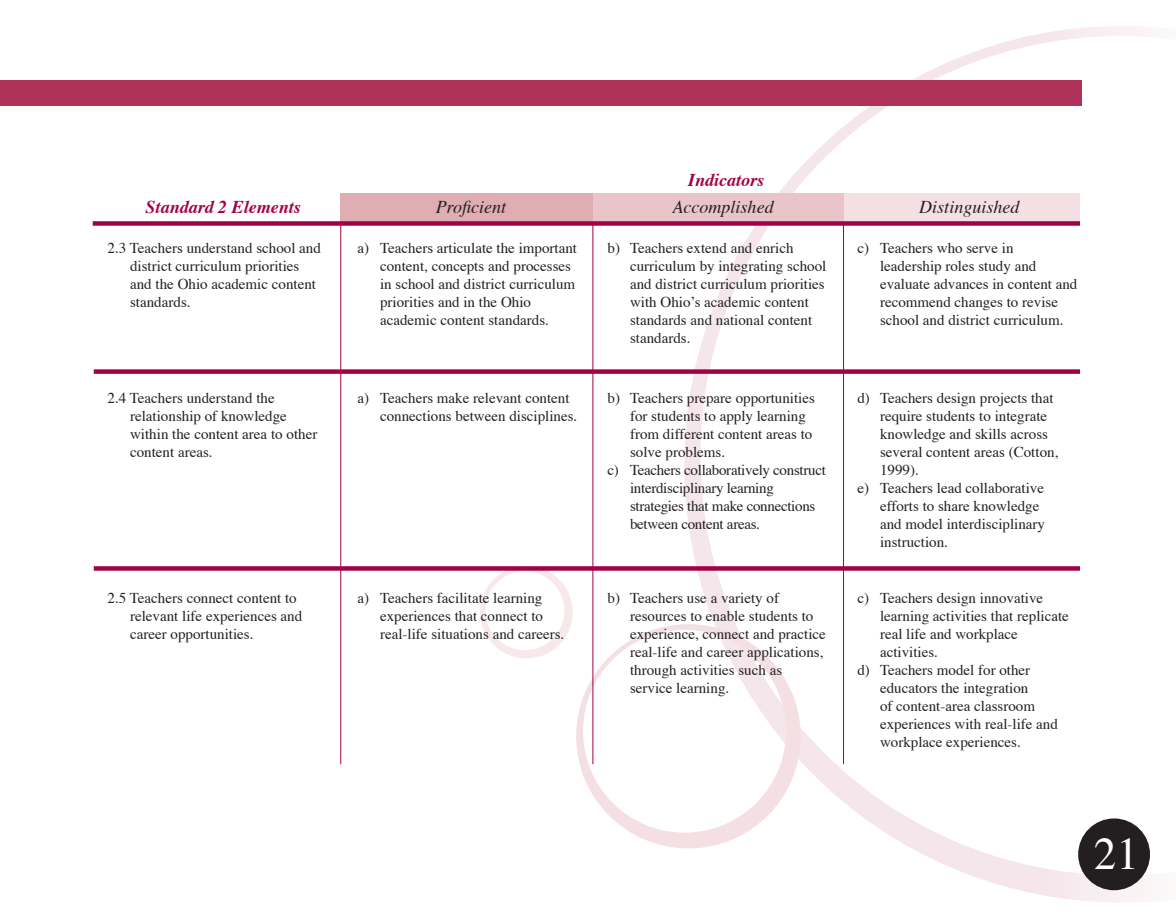
<style>
.page{position:relative;width:1176px;height:918px;background:#fff}
.page>*{position:absolute;margin:0;border:0;box-sizing:border-box;transform-origin:0 0}
.t1{font:45px "Times";color:#fff}
.t2{font:italic 18px "Times";color:#231f20}
.t3{font:italic 700 18px "Times";color:#a30146}
.t4{font:15px/18px "Times";color:#231f20}
.t5{font:15px "Times";letter-spacing:-.02em;color:#231f20}
</style>
<div class="page">
<svg style="left:684px;top:26px;width:466px;height:876px"></svg>
<svg style="left:576px;top:624px;width:224px;height:224px"></svg>
<svg style="left:480px;top:571px;width:92px;height:87px"></svg>
<div style="left:0;top:80px;width:1081px;height:25px;background:#af3258"></div>
<div style="left:1077px;top:818px;width:72px;height:72px;background:#231f20;border-radius:50%"></div>
<div style="left:842px;top:194px;width:237px;height:28px;background:#f4e0e2"></div>
<div style="left:341px;top:194px;width:259px;height:28px;background:#dfadb2"></div>
<div style="left:592px;top:194px;width:251px;height:28px;background:#e9c5c9"></div>
<hr style="left:340px;top:224px;width:1px;height:540px;background:#a30146">
<hr style="left:592px;top:224px;width:1px;height:540px;background:#a30146">
<hr style="left:842px;top:224px;width:1px;height:540px;background:#a30146">
<div style="left:93px;top:221px;width:986px;height:5px;background:#a30146"></div>
<div style="left:94px;top:369px;width:985px;height:5px;background:#a30146"></div>
<div style="left:94px;top:566px;width:985px;height:5px;background:#a30146"></div>
<p class="t3" style="left:688px;top:163px;width:78px">Indicators</p>
<p class="t3" style="left:146px;top:190px;width:157px">Standard 2 Elements</p>
<p class="t2" style="left:435px;top:191px;width:72px">Proficient</p>
<p class="t2" style="left:672px;top:191px;width:102px">Accomplished</p>
<p class="t2" style="left:919px;top:191px;width:102px">Distinguished</p>
<p class="t4" style="left:130px;top:238px;width:192px;text-indent:-22px">2.3 Teachers understand school and district curriculum priorities and the Ohio academic content standards.</p>
<p class="t4" style="left:380px;top:238px;width:198px;text-indent:-22px">a) Teachers articulate the important content, concepts and processes in school and district curriculum priorities and in the Ohio academic content standards.</p>
<p class="t4" style="left:630px;top:238px;width:198px;text-indent:-22px">b) Teachers extend and enrich curriculum by integrating school and district curriculum priorities with Ohio’s academic content standards and national content standards.</p>
<p class="t4" style="left:879px;top:238px;width:199px;text-indent:-23px">c) Teachers who serve in leadership roles study and evaluate advances in content and recommend changes to revise school and district curriculum.</p>
<p class="t4" style="left:130px;top:388px;width:189px;text-indent:-22px">2.4 Teachers understand the relationship of knowledge within the content area to other content areas.</p>
<p class="t4" style="left:380px;top:388px;width:199px;text-indent:-22px">a) Teachers make relevant content connections between disciplines.</p>
<p class="t4" style="left:607px;top:388px;width:209px">b) Teachers prepare opportunities</p>
<p class="t4" style="left:630px;top:406px;width:177px">for students to apply learning</p>
<p class="t4" style="left:630px;top:424px;width:184px">from different content areas to</p>
<p class="t4" style="left:630px;top:442px;width:96px">solve problems.</p>
<p class="t5" style="left:607px;top:456px;width:220px">c) Teachers collaboratively construct</p>
<p class="t5" style="left:630px;top:474px;width:145px">interdisciplinary learning</p>
<p class="t5" style="left:630px;top:492px;width:187px">strategies that make connections</p>
<p class="t5" style="left:630px;top:510px;width:131px">between content areas.</p>
<p class="t4" style="left:857px;top:388px;width:197px">d) Teachers design projects that</p>
<p class="t4" style="left:879px;top:406px;width:169px">require students to integrate</p>
<p class="t4" style="left:879px;top:424px;width:169px">knowledge and skills across</p>
<p class="t4" style="left:879px;top:442px;width:180px">several content areas (Cotton,</p>
<p class="t4" style="left:879px;top:460px;width:40px">1999).</p>
<p class="t4" style="left:857px;top:478px;width:188px">e) Teachers lead collaborative</p>
<p class="t4" style="left:879px;top:496px;width:161px">efforts to share knowledge</p>
<p class="t4" style="left:879px;top:514px;width:166px">and model interdisciplinary</p>
<p class="t4" style="left:879px;top:532px;width:69px">instruction.</p>
<p class="t4" style="left:130px;top:588px;width:174px;text-indent:-22px">2.5 Teachers connect content to relevant life experiences and career opportunities.</p>
<p class="t4" style="left:380px;top:588px;width:186px;text-indent:-22px">a) Teachers facilitate learning experiences that connect to real-life situations and careers.</p>
<p class="t4" style="left:630px;top:588px;width:197px;text-indent:-22px">b) Teachers use a variety of resources to enable students to experience, connect and practice real-life and career applications, through activities such as service learning.</p>
<p class="t4" style="left:857px;top:588px;width:187px">c) Teachers design innovative</p>
<p class="t4" style="left:879px;top:606px;width:190px">learning activities that replicate</p>
<p class="t4" style="left:879px;top:624px;width:139px">real life and workplace</p>
<p class="t4" style="left:879px;top:642px;width:59px">activities.</p>
<p class="t4" style="left:857px;top:660px;width:174px">d) Teachers model for other</p>
<p class="t4" style="left:879px;top:678px;width:150px">educators the integration</p>
<p class="t4" style="left:879px;top:696px;width:156px">of content-area classroom</p>
<p class="t4" style="left:879px;top:714px;width:179px">experiences with real-life and</p>
<p class="t4" style="left:879px;top:732px;width:142px">workplace experiences.</p>
<h1 class="t1" style="left:1093px;top:812px;width:46px">21</h1>
</div>
